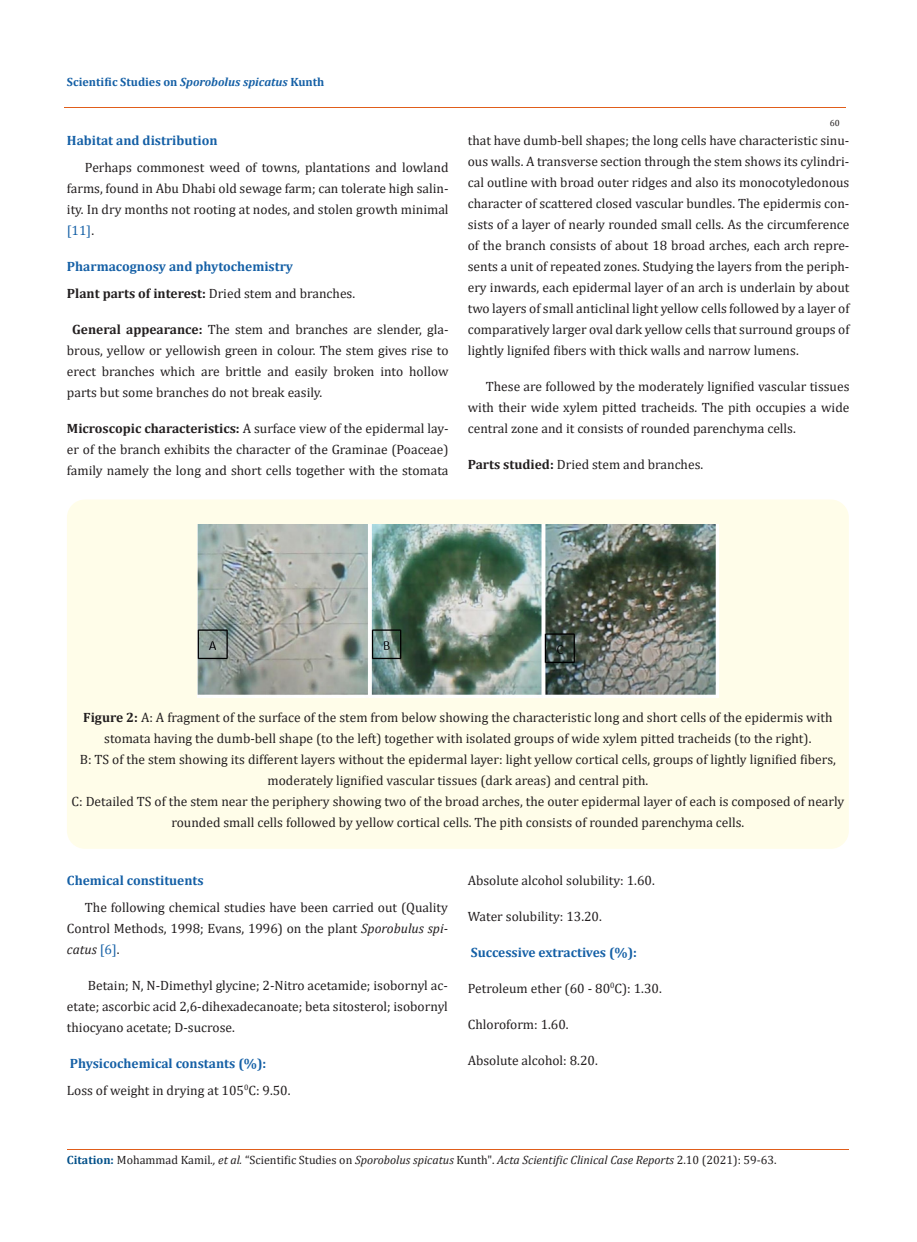
<style>
.page{position:relative;width:917px;height:1242px;background:#fff}
.page>*{position:absolute;margin:0;border:0;box-sizing:border-box;transform-origin:0 0}
.t1{font:13.5px/21px "Cambria";color:#231f20;text-align:justify}
.t2{font:700 13.5px "Cambria";color:#1560a6}
.t3{font:700 13.5px "Cambria";color:#231f20}
.t4{font:italic 12px "Cambria";color:#231f20}
.t5{font:700 12px "Cambria";color:#1560a6}
.t6{font:9px "Cambria";color:#231f20}
.s1{font-style:italic}
.s2{color:#1560a6}
.s3{font-weight:400}
.s4{font-weight:700}
.s5{font-weight:700;font-style:normal;color:#035089}
.s6{font-style:normal}
</style>
<div class="page">
<div style="left:67px;top:500px;width:781px;height:349px;background:#fffde9;border-radius:18px"></div>
<img style="left:198px;top:525px;width:520px;height:172px">
<hr style="left:64px;top:108px;width:781px;height:1px;background:#e05d1a">
<hr style="left:67px;top:1149px;width:781px;height:1px;background:#e05d1a">
<p class="t5" style="left:67px;top:73px;width:259px">Scientific Studies on <span class="s1">Sporobolus spicatus</span> Kunth</p>
<p class="t2" style="left:67px;top:131px;width:152px">Habitat and distribution</p>
<p class="t1" style="left:67px;top:157px;width:383px;text-indent:18px">Perhaps commonest weed of towns, plantations and lowland farms, found in Abu Dhabi old sewage farm; can tolerate high salin&shy;ity. In dry months not rooting at nodes, and stolen growth minimal <span class="s2">[11]</span>.</p>
<p class="t2" style="left:67px;top:257px;width:228px">Pharmacognosy and phytochemistry</p>
<p class="t3" style="left:67px;top:284px;width:290px">Plant parts of interest: <span class="s3">Dried stem and branches.</span></p>
<p class="t1" style="left:67px;top:319px;width:383px;text-indent:5px"><span class="s4">General appearance:</span> The stem and branches are slender, gla&shy;brous, yellow or yellowish green in colour. The stem gives rise to erect branches which are brittle and easily broken into hollow parts but some branches do not break easily.</p>
<p class="t1" style="left:67px;top:418px;width:383px"><span class="s4">Microscopic characteristics:</span> A surface view of the epidermal lay&shy;er of the branch exhibits the character of the Graminae (Poaceae) family namely the long and short cells together with the stomata</p>
<p class="t6" style="left:829px;top:118px;width:11px">60</p>
<p class="t1" style="left:468px;top:130px;width:383px">that have dumb-bell shapes; the long cells have characteristic sinu&shy;ous walls. A transverse section through the stem shows its cylindri&shy;cal outline with broad outer ridges and also its monocotyledonous character of scattered closed vascular bundles. The epidermis con&shy;sists of a layer of nearly rounded small cells. As the circumference of the branch consists of about 18 broad arches, each arch repre&shy;sents a unit of repeated zones. Studying the layers from the periph&shy;ery inwards, each epidermal layer of an arch is underlain by about two layers of small anticlinal light yellow cells followed by a layer of comparatively larger oval dark yellow cells that surround groups of lightly lignifed fibers with thick walls and narrow lumens.</p>
<p class="t1" style="left:468px;top:376px;width:383px;text-indent:18px">These are followed by the moderately lignified vascular tissues with their wide xylem pitted tracheids. The pith occupies a wide central zone and it consists of rounded parenchyma cells.</p>
<p class="t1" style="left:468px;top:454px;width:237px"><span class="s4">Parts studied:</span> Dried stem and branches.</p>
<p class="t1" style="left:83px;top:706px;width:750px;text-align:center"><span class="s4">Figure 2:</span> A: A fragment of the surface of the stem from below showing the characteristic long and short cells of the epidermis with stomata having the dumb-bell shape (to the left) together with isolated groups of wide xylem pitted tracheids (to the right).</p>
<p class="t1" style="left:80px;top:748px;width:757px;text-align:center">B: TS of the stem showing its different layers without the epidermal layer: light yellow cortical cells, groups of lightly lignified fibers, moderately lignified vascular tissues (dark areas) and central pith.</p>
<p class="t1" style="left:72px;top:790px;width:774px;text-align:center">C: Detailed TS of the stem near the periphery showing two of the broad arches, the outer epidermal layer of each is composed of nearly rounded small cells followed by yellow cortical cells. The pith consists of rounded parenchyma cells.</p>
<p class="t2" style="left:67px;top:870px;width:138px">Chemical constituents</p>
<p class="t1" style="left:67px;top:896px;width:382px;text-indent:18px">The following chemical studies have been carried out (Quality Control Methods, 1998; Evans, 1996) on the plant <span class="s1">Sporobulus spi&shy;catus</span> <span class="s2">[6]</span>.</p>
<p class="t1" style="left:67px;top:974px;width:382px;text-indent:21px">Betain; N, N-Dimethyl glycine; 2-Nitro acetamide; isobornyl ac&shy;etate; ascorbic acid 2,6-dihexadecanoate; beta sitosterol; isobornyl thiocyano acetate; D-sucrose.</p>
<p class="t2" style="left:70px;top:1053px;width:198px">Physicochemical constants (%):</p>
<p class="t1" style="left:67px;top:1079px;width:225px">Loss of weight in drying at 105<sup>0</sup>C: 9.50.</p>
<p class="t1" style="left:468px;top:869px;width:188px">Absolute alcohol solubility: 1.60.</p>
<p class="t1" style="left:468px;top:905px;width:136px">Water solubility: 13.20.</p>
<p class="t2" style="left:471px;top:942px;width:168px">Successive extractives (%):</p>
<p class="t1" style="left:468px;top:977px;width:195px">Petroleum ether (60 - 80<sup>0</sup>C): 1.30.</p>
<p class="t1" style="left:468px;top:1013px;width:102px">Chloroform: 1.60.</p>
<p class="t1" style="left:468px;top:1049px;width:131px">Absolute alcohol: 8.20.</p>
<p class="t4" style="left:67px;top:1152px;width:711px"><span class="s5">Citation:</span> <span class="s6">Mohammad Kamil</span>., et al. <span class="s6">“Scientific Studies on</span> Sporobolus spicatus <span class="s6">Kunth".</span> Acta Scientific Clinical Case Reports <span class="s6">2.10 (2021): 59-63.</span></p>
</div>
